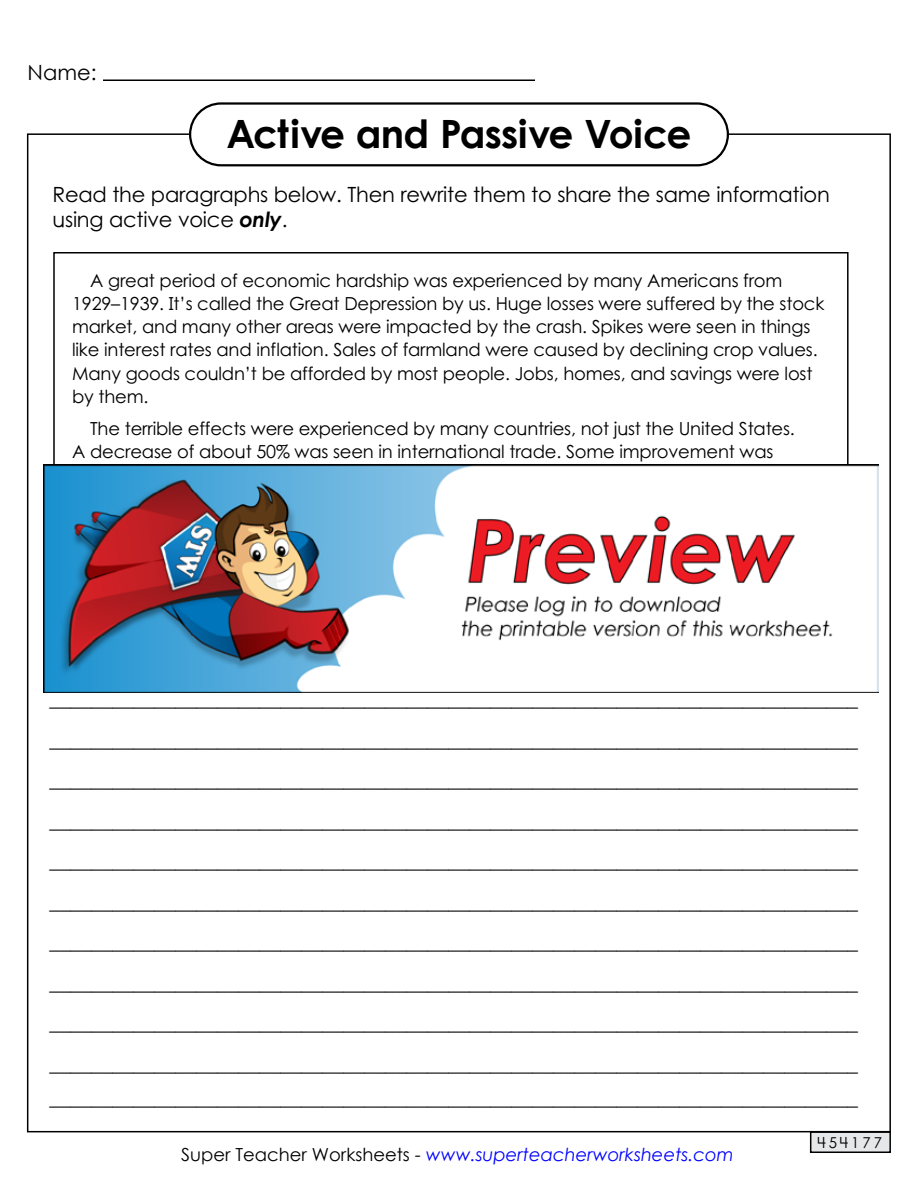
<style>
.page{position:relative;width:918px;height:1188px;background:#fff}
.page>*{position:absolute;margin:0;border:0;box-sizing:border-box;transform-origin:0 0}
.t1{font:700 39px "Century Gothic 2";letter-spacing:-.02em;color:#000}
.t2{font:21px/40.5px "Century STW4";letter-spacing:-.01em;color:#000}
.t3{font:21px "Century Gothic 2";color:#000}
.t4{font:18px/23.2px "Century STW4";letter-spacing:-.01em;color:#000}
.t5{font:italic 18px "Century Gothic 2";color:#00f}
.t6{font:15px "Century STW4";letter-spacing:.2em;color:#000}
.s1{font-weight:700;font-style:italic}
.s2{font-style:normal;color:#000}
</style>
<div class="page">
<div style="left:189px;top:102px;width:540px;height:64px;border:2px solid #000;border-radius:31px"></div>
<hr style="left:103px;top:80px;width:432px;height:1px;background:#000">
<div style="left:811px;top:1132px;width:79px;height:20px;background:#e6e7e8"></div>
<div style="left:810px;top:1131px;width:81px;height:22px;border:2px solid #000"></div>
<img style="left:43px;top:465px;width:835px;height:228px">
<p class="t3" style="left:28px;top:58px;width:71px">Name:</p>
<h1 class="t1" style="left:227px;top:104px;width:466px">Active and Passive Voice</h1>
<p class="t2" style="left:53px;top:181px;width:779px;line-height:25.2px">Read the paragraphs below. Then rewrite them to share the same information using active voice <span class="s1">only</span>.</p>
<p class="t4" style="left:72px;top:268px;width:754px;text-indent:18px">A great period of economic hardship was experienced by many Americans from 1929–1939. It’s called the Great Depression by us. Huge losses were suffered by the stock market, and many other areas were impacted by the crash. Spikes were seen in things like interest rates and inflation. Sales of farmland were caused by declining crop values.<br>Many goods couldn’t be afforded by most people. Jobs, homes, and savings were lost by them.</p>
<p class="t4" style="left:72px;top:417px;width:724px;text-indent:18px">The terrible effects were experienced by many countries, not just the United States.<br>A decrease of about 50% was seen in international trade. Some improvement was</p>
<p class="t2" style="left:50px;top:678px;width:810px;text-align:justify">_____________________________________________________________________________ _____________________________________________________________________________ _____________________________________________________________________________ _____________________________________________________________________________ _____________________________________________________________________________ _____________________________________________________________________________ _____________________________________________________________________________ _____________________________________________________________________________ _____________________________________________________________________________ _____________________________________________________________________________</p>
<p class="t2" style="left:50px;top:1077px;width:810px">_____________________________________________________________________________</p>
<p class="t5" style="left:181px;top:1142px;width:554px"><span class="s2">Super Teacher Worksheets -</span> www.superteacherworksheets.com</p>
<p class="t6" style="left:817px;top:1132px;width:66px">454177</p>
</div>
